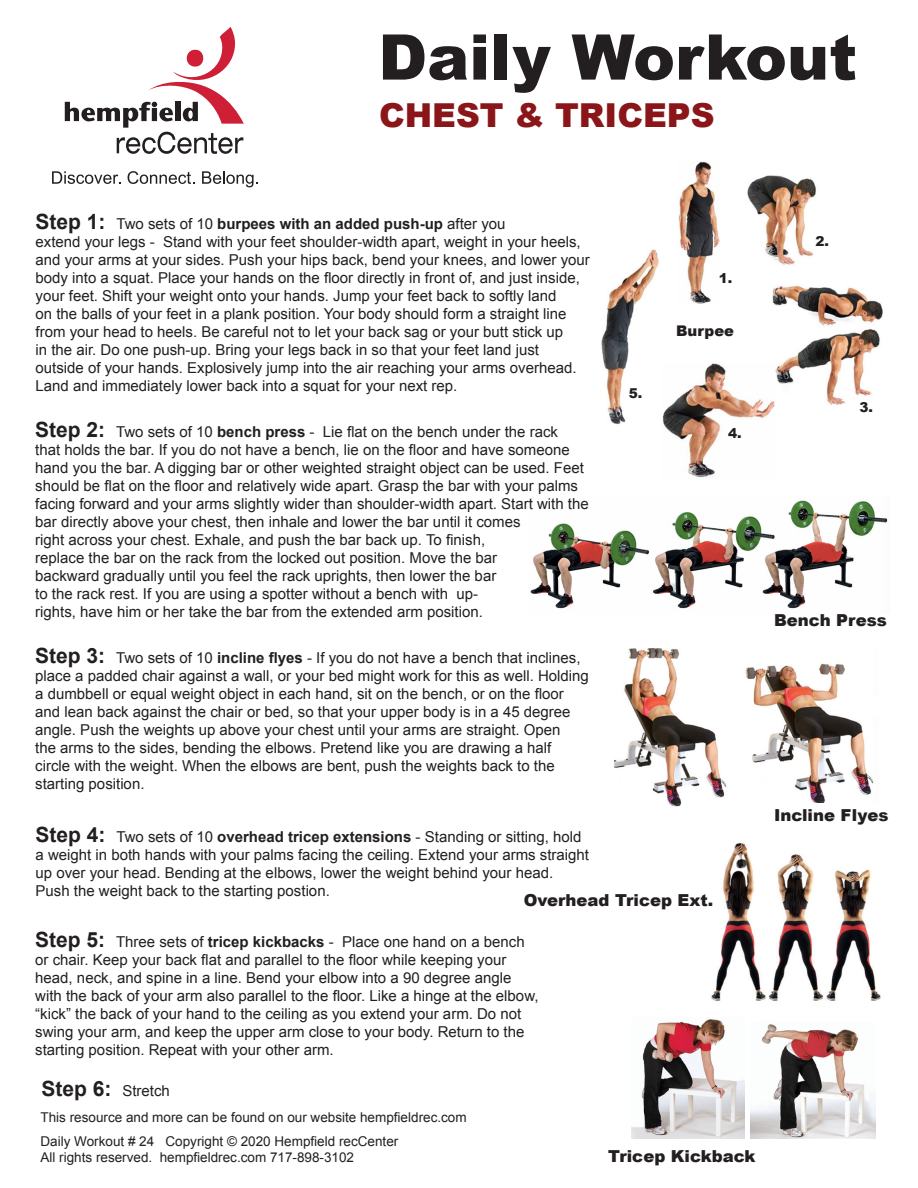
<style>
.page{position:relative;width:918px;height:1188px;background:#fff}
.page>*{position:absolute;margin:0;border:0;box-sizing:border-box;transform-origin:0 0}
.t1{font:900 63px "Arial";color:#231f20}
.t2{font:900 33px "Arial";color:#8a1619}
.t3{font:900 16.5px "Arial";color:#231f20}
.t4{font:15px/18px "Arial";color:#231f20}
.t5{font:900 14.7px "Arial";color:#231f20}
.t6{font:900 13.65px "Arial";color:#231f20}
.t7{font:13.5px/23.7px "Arial";color:#231f20}
.s1{font-weight:700;font-size:21px}
.s2{font-weight:700}
</style>
<div class="page">
<svg style="left:65px;top:27px;width:179px;height:127px"></svg>
<svg style="left:52px;top:171px;width:68px;height:13px"></svg>
<svg style="left:128px;top:171px;width:66px;height:13px"></svg>
<svg style="left:202px;top:171px;width:56px;height:16px"></svg>
<img style="left:679px;top:161px;width:41px;height:143px">
<img style="left:747px;top:175px;width:69px;height:90px">
<img style="left:772px;top:285px;width:111px;height:122px">
<img style="left:601px;top:249px;width:58px;height:176px">
<img style="left:657px;top:359px;width:117px;height:118px">
<img style="left:631px;top:1019px;width:114px;height:120px">
<img style="left:751px;top:1024px;width:125px;height:115px">
<img style="left:530px;top:500px;width:358px;height:109px">
<img style="left:615px;top:648px;width:112px;height:159px">
<img style="left:745px;top:663px;width:129px;height:140px">
<img style="left:711px;top:843px;width:170px;height:158px">
<p class="t1" style="left:378px;top:11px;width:480px">Daily Workout</p>
<p class="t2" style="left:379px;top:92px;width:337px">CHEST &amp; TRICEPS</p>
<p class="t4" style="left:36px;top:214px;width:556px"><span class="s1">Step 1:</span> Two sets of 10 <span class="s2">burpees with an added push-up</span> after you<br>extend your legs - Stand with your feet shoulder-width apart, weight in your heels, and your arms at your sides. Push your hips back, bend your knees, and lower your body into a squat. Place your hands on the floor directly in front of, and just inside, your feet. Shift your weight onto your hands. Jump your feet back to softly land<br>on the balls of your feet in a plank position. Your body should form a straight line from your head to heels. Be careful not to let your back sag or your butt stick up<br>in the air. Do one push-up. Bring your legs back in so that your feet land just outside of your hands. Explosively jump into the air reaching your arms overhead.<br>Land and immediately lower back into a squat for your next rep.</p>
<p class="t4" style="left:35px;top:423px;width:555px"><span class="s1">Step 2:</span> Two sets of 10 <span class="s2">bench press</span> - Lie flat on the bench under the rack<br>that holds the bar. If you do not have a bench, lie on the floor and have someone hand you the bar. A digging bar or other weighted straight object can be used. Feet should be flat on the floor and relatively wide apart. Grasp the bar with your palms facing forward and your arms slightly wider than shoulder-width apart. Start with the bar directly above your chest, then inhale and lower the bar until it comes<br>right across your chest. Exhale, and push the bar back up. To finish,<br>replace the bar on the rack from the locked out position. Move the bar<br>backward gradually until you feel the rack uprights, then lower the bar<br>to the rack rest. If you are using a spotter without a bench with up-<br>rights, have him or her take the bar from the extended arm position.</p>
<p class="t4" style="left:35px;top:649px;width:555px"><span class="s1">Step 3:</span> Two sets of 10 <span class="s2">incline flyes</span> - If you do not have a bench that inclines, place a padded chair against a wall, or your bed might work for this as well. Holding a dumbbell or equal weight object in each hand, sit on the bench, or on the floor and lean back against the chair or bed, so that your upper body is in a 45 degree angle. Push the weights up above your chest until your arms are straight. Open<br>the arms to the sides, bending the elbows. Pretend like you are drawing a half circle with the weight. When the elbows are bent, push the weights back to the starting position.</p>
<p class="t6" style="left:629px;top:383px;width:15px">5.</p>
<p class="t6" style="left:719px;top:268px;width:15px">1.</p>
<p class="t5" style="left:676px;top:320px;width:59px">Burpee</p>
<p class="t6" style="left:728px;top:423px;width:15px">4.</p>
<p class="t4" style="left:36px;top:827px;width:555px"><span class="s1">Step 4:</span> Two sets of 10 <span class="s2">overhead tricep extensions</span> - Standing or sitting, hold a weight in both hands with your palms facing the ceiling. Extend your arms straight up over your head. Bending at the elbows, lower the weight behind your head.<br>Push the weight back to the starting postion.</p>
<p class="t3" style="left:524px;top:888px;width:191px">Overhead Tricep Ext.</p>
<p class="t4" style="left:35px;top:933px;width:505px"><span class="s1">Step 5:</span> Three sets of <span class="s2">tricep kickbacks</span> - Place one hand on a bench or chair. Keep your back flat and parallel to the floor while keeping your head, neck, and spine in a line. Bend your elbow into a 90 degree angle with the back of your arm also parallel to the floor. Like a hinge at the elbow, “kick” the back of your hand to the ceiling as you extend your arm. Do not swing your arm, and keep the upper arm close to your body. Return to the starting position. Repeat with your other arm.</p>
<p class="t4" style="left:42px;top:1082px;width:130px"><span class="s1">Step 6:</span> Stretch</p>
<p class="t7" style="left:40px;top:1106px;width:428px">This resource and more can be found on our website hempfieldrec.com<br>Daily Workout # 24 Copyright © 2020 Hempfield recCenter</p>
<p class="t7" style="left:40px;top:1146px;width:315px">All rights reserved. hempfieldrec.com 717-898-3102</p>
<p class="t3" style="left:608px;top:1144px;width:149px">Tricep Kickback</p>
<p class="t6" style="left:815px;top:232px;width:15px">2.</p>
<p class="t6" style="left:860px;top:397px;width:15px">3.</p>
<p class="t3" style="left:774px;top:608px;width:114px">Bench Press</p>
<p class="t3" style="left:774px;top:804px;width:116px">Incline Flyes</p>
</div>
